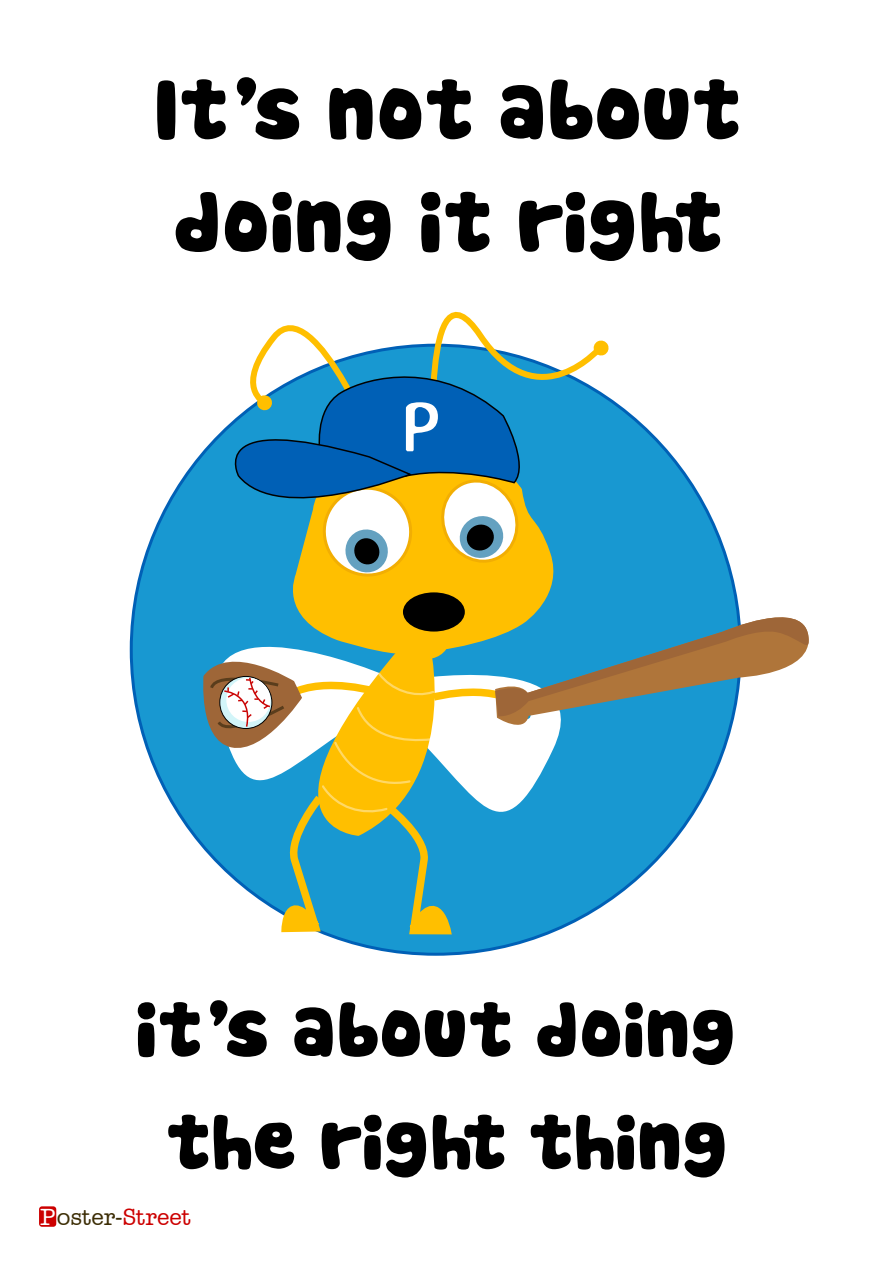
<style>
.page{position:relative;width:893px;height:1263px;background:#fff}
.page>*{position:absolute;margin:0;border:0;box-sizing:border-box;transform-origin:0 0}
.t1{font:82.5px/112.5px "Cookies";color:#000}
.t2{font:75px/112.5px "Cookies";color:#000;text-align:center}
.t3{font:500 24px "Amer Typewriter IT Cby BT";color:#3c2d05}
.s1{color:#fff}
.s2{color:#c00}
</style>
<div class="page">
<div style="left:131px;top:345px;width:609px;height:609px;background:#1898d1;border-radius:50%"></div>
<div style="left:293px;top:581px;width:260px;height:14px;background:#ffbf00"></div>
<svg style="left:403px;top:592px;width:62px;height:39px"></svg>
<svg style="left:193px;top:595px;width:616px;height:344px"></svg>
<svg style="left:204px;top:311px;width:406px;height:270px"></svg>
<div style="left:39px;top:1206px;width:17px;height:21px;background:#c00;border-radius:3px"></div>
<p class="t1" style="left:157px;top:55px;width:587px">It's not about doing it right</p>
<p class="t2" style="left:137px;top:975px;width:602px">it's about doing the right thing</p>
<p class="t3" style="left:40px;top:1202px;width:153px"><span class="s1">P</span>oster-<span class="s2">Street</span></p>
</div>
